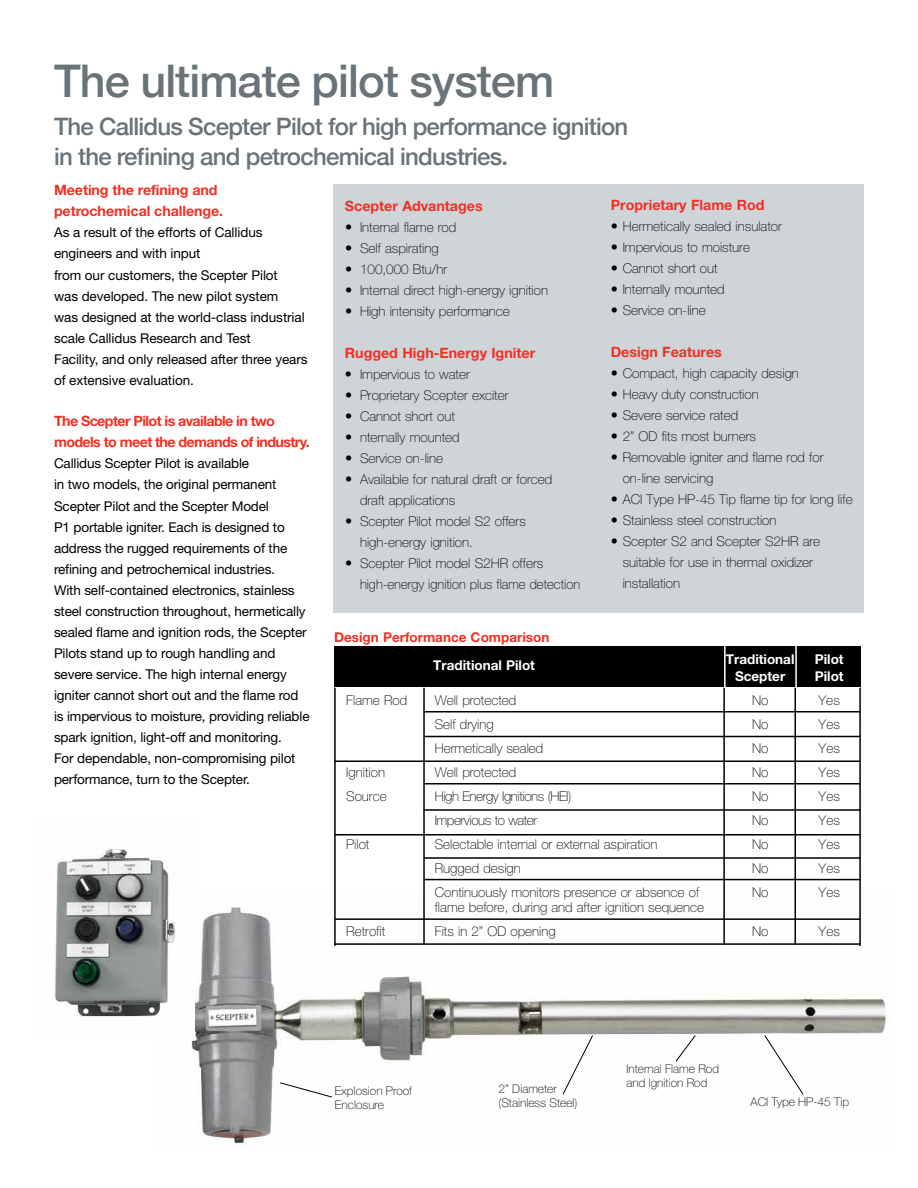
<style>
.page{position:relative;width:918px;height:1188px;background:#fff}
.page>*{position:absolute;margin:0;border:0;box-sizing:border-box;transform-origin:0 0}
.t1{font:500 45px "Helvetica Neue";letter-spacing:-.02em;color:#68737a}
.t2{font:500 24px/30px "Helvetica Neue";letter-spacing:-.03em;color:#68737a}
.t3{font:700 14.25px/21px "Helvetica Neue East A";letter-spacing:-.005em;color:#ee3124}
.t4{font:700 14.25px/21px "Helvetica Neue East A";letter-spacing:-.04em;color:#ee3124}
.t5{font:100 13.5px/21px "Helvetica Neue East A";color:#000}
.t6{font:13.5px/21px "Helvetica Neue East A";letter-spacing:-.01em;color:#000}
.t7{font:700 13.5px "Helvetica Neue East A";color:#fff}
.t8{font:100 13.5px "Helvetica Neue East A";letter-spacing:-.03em;color:#000}
.t9{font:700 13.5px "Helvetica Neue East A";color:#ee3124}
.t10{font:100 12px/14.2px "Helvetica Neue East A";color:#000}
.s1{font-family:"Helvetica Neue";font-weight:500;font-size:14.25px}
</style>
<div class="page">
<img style="left:191px;top:895px;width:697px;height:253px">
<img style="left:55px;top:848px;width:140px;height:187px">
<div style="left:333px;top:184px;width:531px;height:430px;background:#cfd4d8"></div>
<div style="left:334px;top:646px;width:527px;height:41px;background:#000"></div>
<hr style="left:335px;top:943px;width:526px;height:2px;background:#000">
<hr style="left:424px;top:711px;width:437px;height:1px;background:#000">
<hr style="left:425px;top:783px;width:436px;height:1px;background:#000">
<hr style="left:424px;top:809px;width:437px;height:2px;background:#000">
<hr style="left:424px;top:857px;width:437px;height:2px;background:#000">
<hr style="left:425px;top:879px;width:436px;height:1px;background:#000">
<hr style="left:425px;top:736px;width:436px;height:1px;background:#000">
<hr style="left:335px;top:834px;width:526px;height:2px;background:#000">
<hr style="left:335px;top:918px;width:526px;height:2px;background:#000">
<hr style="left:334px;top:760px;width:527px;height:2px;background:#000">
<hr style="left:334px;top:688px;width:2px;height:258px;background:#000">
<hr style="left:859px;top:688px;width:2px;height:258px;background:#000">
<hr style="left:423px;top:688px;width:2px;height:256px;background:#000">
<hr style="left:723px;top:688px;width:2px;height:257px;background:#000">
<hr style="left:795px;top:688px;width:1px;height:257px;background:#000">
<hr style="left:724px;top:645px;width:2px;height:42px;background:#fff">
<hr style="left:795px;top:645px;width:2px;height:42px;background:#fff">
<svg style="left:764px;top:1034px;width:40px;height:61px"></svg>
<svg style="left:562px;top:1035px;width:32px;height:60px"></svg>
<svg style="left:675px;top:1035px;width:21px;height:27px"></svg>
<svg style="left:279px;top:1082px;width:54px;height:16px"></svg>
<h1 class="t1" style="left:54px;top:45px;width:502px">The ultimate pilot system</h1>
<h2 class="t2" style="left:54px;top:111px;width:576px">The Callidus Scepter Pilot for high performance ignition in the refining and petrochemical industries.</h2>
<p class="t3" style="left:345px;top:196px;width:139px">Scepter Advantages</p>
<p class="t5" style="left:345px;top:217px;width:113px"><span class="s1">•</span> Internal flame rod</p>
<p class="t5" style="left:345px;top:238px;width:95px"><span class="s1">•</span> Self aspirating</p>
<p class="t5" style="left:345px;top:259px;width:104px"><span class="s1">•</span> 100,000 Btu/hr</p>
<p class="t5" style="left:345px;top:280px;width:205px"><span class="s1">•</span> Internal direct high-energy ignition</p>
<p class="t5" style="left:345px;top:301px;width:166px"><span class="s1">•</span> High intensity performance</p>
<p class="t3" style="left:345px;top:343px;width:192px">Rugged High-Energy Igniter</p>
<p class="t5" style="left:345px;top:364px;width:126px"><span class="s1">•</span> Impervious to water</p>
<p class="t5" style="left:345px;top:385px;width:165px"><span class="s1">•</span> Proprietary Scepter exciter</p>
<p class="t5" style="left:345px;top:406px;width:112px"><span class="s1">•</span> Cannot short out</p>
<p class="t5" style="left:345px;top:427px;width:116px"><span class="s1">•</span> nternally mounted</p>
<p class="t5" style="left:345px;top:448px;width:100px"><span class="s1">•</span> Service on-line</p>
<p class="t5" style="left:360px;top:469px;width:194px;text-indent:-15px"><span class="s1">•</span> Available for natural draft or forced draft applications</p>
<p class="t5" style="left:360px;top:511px;width:167px;text-indent:-15px"><span class="s1">•</span> Scepter Pilot model S2 offers high-energy ignition.</p>
<p class="t5" style="left:360px;top:553px;width:222px;text-indent:-27px">• <span class="s1">•</span> Scepter Pilot model S2HR offers high-energy ignition plus flame detection</p>
<p class="t3" style="left:54px;top:180px;width:171px">Meeting the refining and petrochemical challenge.</p>
<p class="t6" style="left:54px;top:222px;width:255px">As a result of the efforts of Callidus engineers and with input<br>from our customers, the Scepter Pilot<br>was developed. The new pilot system<br>was designed at the world-class industrial scale Callidus Research and Test<br>Facility, and only released after three years of extensive evaluation.</p>
<p class="t4" style="left:54px;top:411px;width:257px">The Scepter Pilot is available in two models to meet the demands of industry.</p>
<p class="t6" style="left:54px;top:453px;width:257px">Callidus Scepter Pilot is available<br>in two models, the original permanent Scepter Pilot and the Scepter Model<br>P1 portable igniter. Each is designed to address the rugged requirements of the refining and petrochemical industries.<br>With self-contained electronics, stainless steel construction throughout, hermetically sealed flame and ignition rods, the Scepter Pilots stand up to rough handling and severe service. The high internal energy igniter cannot short out and the flame rod is impervious to moisture, providing reliable spark ignition, light-off and monitoring.<br>For dependable, non-compromising pilot performance, turn to the Scepter.</p>
<p class="t3" style="left:611px;top:195px;width:155px">Proprietary Flame Rod</p>
<p class="t5" style="left:611px;top:216px;width:173px"><span class="s1">•</span> Hermetically sealed insulator</p>
<p class="t5" style="left:611px;top:237px;width:141px"><span class="s1">•</span> Impervious to moisture</p>
<p class="t5" style="left:611px;top:258px;width:109px"><span class="s1">•</span> Cannot short out</p>
<p class="t5" style="left:611px;top:279px;width:115px"><span class="s1">•</span> Internally mounted</p>
<p class="t5" style="left:611px;top:300px;width:97px"><span class="s1">•</span> Service on-line</p>
<p class="t3" style="left:611px;top:342px;width:113px">Design Features</p>
<p class="t5" style="left:611px;top:363px;width:190px"><span class="s1">•</span> Compact, high capacity design</p>
<p class="t5" style="left:611px;top:384px;width:150px"><span class="s1">•</span> Heavy duty construction</p>
<p class="t5" style="left:611px;top:405px;width:129px"><span class="s1">•</span> Severe service rated</p>
<p class="t5" style="left:611px;top:426px;width:147px"><span class="s1">•</span> 2” OD fits most burners</p>
<p class="t5" style="left:623px;top:447px;width:202px;text-indent:-12px"><span class="s1">•</span> Removable igniter and flame rod for on-line servicing</p>
<p class="t5" style="left:611px;top:489px;width:244px"><span class="s1">•</span> ACI Type HP-45 Tip flame tip for long life</p>
<p class="t5" style="left:611px;top:510px;width:167px"><span class="s1">•</span> Stainless steel construction</p>
<p class="t5" style="left:623px;top:531px;width:199px;text-indent:-12px"><span class="s1">•</span> Scepter S2 and Scepter S2HR are suitable for use in thermal oxidizer installation</p>
<p class="t9" style="left:334px;top:629px;width:217px">Design Performance Comparison</p>
<p class="t7" style="left:433px;top:657px;width:103px">Traditional Pilot</p>
<p class="t7" style="left:726px;top:651px;width:70px">Traditional</p>
<p class="t7" style="left:815px;top:651px;width:30px">Pilot</p>
<p class="t7" style="left:735px;top:668px;width:52px">Scepter</p>
<p class="t7" style="left:815px;top:668px;width:30px">Pilot</p>
<p class="t5" style="left:346px;top:690px;width:63px">Flame Rod</p>
<p class="t5" style="left:435px;top:690px;width:83px">Well protected</p>
<p class="t5" style="left:752px;top:690px;width:18px">No</p>
<p class="t5" style="left:819px;top:690px;width:23px">Yes</p>
<p class="t5" style="left:435px;top:714px;width:60px">Self drying</p>
<p class="t5" style="left:752px;top:714px;width:18px">No</p>
<p class="t5" style="left:819px;top:714px;width:23px">Yes</p>
<p class="t5" style="left:435px;top:738px;width:110px">Hermetically sealed</p>
<p class="t5" style="left:752px;top:738px;width:18px">No</p>
<p class="t5" style="left:819px;top:738px;width:23px">Yes</p>
<p class="t5" style="left:346px;top:762px;width:40px">Ignition</p>
<p class="t5" style="left:435px;top:762px;width:83px">Well protected</p>
<p class="t5" style="left:752px;top:762px;width:18px">No</p>
<p class="t5" style="left:819px;top:762px;width:23px">Yes</p>
<p class="t5" style="left:346px;top:786px;width:42px">Source</p>
<p class="t8" style="left:435px;top:789px;width:138px">High Energy Ignitions (HEI)</p>
<p class="t5" style="left:752px;top:786px;width:18px">No</p>
<p class="t5" style="left:819px;top:786px;width:23px">Yes</p>
<p class="t8" style="left:435px;top:813px;width:104px">Impervious to water</p>
<p class="t5" style="left:752px;top:810px;width:18px">No</p>
<p class="t5" style="left:819px;top:810px;width:23px">Yes</p>
<p class="t5" style="left:346px;top:834px;width:25px">Pilot</p>
<p class="t5" style="left:435px;top:834px;width:224px">Selectable internal or external aspiration</p>
<p class="t5" style="left:752px;top:834px;width:18px">No</p>
<p class="t5" style="left:819px;top:834px;width:23px">Yes</p>
<p class="t5" style="left:435px;top:858px;width:88px">Rugged design</p>
<p class="t5" style="left:752px;top:858px;width:18px">No</p>
<p class="t5" style="left:819px;top:858px;width:23px">Yes</p>
<p class="t5" style="left:435px;top:882px;width:266px">Continuously monitors presence or absence of</p>
<p class="t5" style="left:752px;top:882px;width:18px">No</p>
<p class="t5" style="left:819px;top:882px;width:23px">Yes</p>
<p class="t5" style="left:435px;top:897px;width:271px">flame before, during and after ignition sequence</p>
<p class="t5" style="left:346px;top:921px;width:41px">Retrofit</p>
<p class="t5" style="left:435px;top:921px;width:123px">Fits in 2” OD opening</p>
<p class="t5" style="left:752px;top:921px;width:18px">No</p>
<p class="t5" style="left:819px;top:921px;width:23px">Yes</p>
<p class="t10" style="left:335px;top:1084px;width:79px">Explosion Proof<br>Enclosure</p>
<p class="t10" style="left:499px;top:1082px;width:80px">2” Diameter (Stainless Steel)</p>
<p class="t10" style="left:627px;top:1062px;width:94px">Internal Flame Rod and Ignition Rod</p>
<p class="t10" style="left:751px;top:1095px;width:100px">ACI Type HP-45 Tip</p>
</div>
